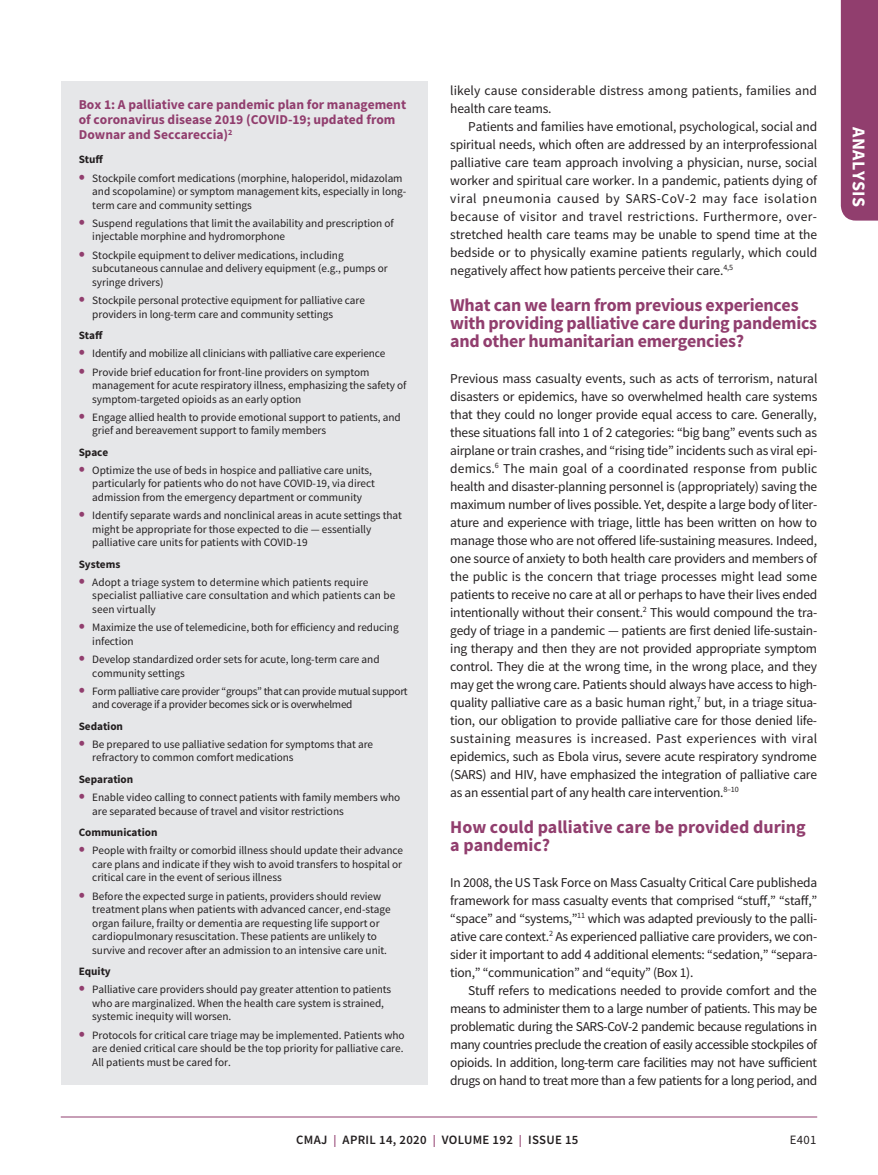
<style>
.page{position:relative;width:878px;height:1175px;background:#fff}
.page>*{position:absolute;margin:0;border:0;box-sizing:border-box;transform-origin:0 0}
.t1{font:700 18px/18px "Source Sans Pro";letter-spacing:-.015em;color:#913e6e}
.t2{font:700 18px "Source Sans Pro";letter-spacing:.025em;color:#fff}
.t3{font:13.5px/18px "Source Sans Pro";letter-spacing:-.02em;color:#231f20;text-align:justify}
.t4{font:700 13.5px/15px "Source Sans Pro";color:#913e6e}
.t5{font:13.5px/18px "Source Sans Pro";letter-spacing:.005em;color:#231f20}
.t6{font:600 12.75px "Source Sans Pro";letter-spacing:.025em;color:#231f20}
.t7{font:12.75px "Source Sans Pro";color:#231f20}
.t8{font:11.25px/13.5px "Source Sans Pro";letter-spacing:-.005em;color:#231f20}
.t9{font:11.25px/13.5px "Source Sans Pro";letter-spacing:-.025em;color:#231f20}
.t10{font:700 11.25px "Source Sans Pro";letter-spacing:-.005em;color:#231f20}
.s1{font-weight:700;font-size:18px;color:#913e6e}
.s2{font-size:12px;color:#913e6e}
</style>
<div class="page">
<div style="left:840px;top:0;width:38px;height:220px;background:#913e6e"></div>
<hr style="left:61px;top:1116px;width:756px;height:1px;background:#913e6e">
<div style="left:61px;top:81px;width:367px;height:1003px;background:#e6e7e9"></div>
<p class="t4" style="left:79px;top:97px;width:329px">Box 1: A palliative care pandemic plan for management of coronavirus disease 2019 (COVID-19; updated from<br>Downar and Seccareccia)<sup>2</sup></p>
<p class="t10" style="left:79px;top:152px;width:26px">Stuff</p>
<p class="t8" style="left:92px;top:171px;width:315px;text-indent:-14px"><span class="s1">•</span> Stockpile comfort medications (morphine, haloperidol, midazolam and scopolamine) or symptom management kits, especially in long&shy;term care and community settings</p>
<p class="t8" style="left:92px;top:216px;width:303px;text-indent:-14px"><span class="s1">•</span> Suspend regulations that limit the availability and prescription of injectable morphine and hydromorphone</p>
<p class="t8" style="left:92px;top:248px;width:297px;text-indent:-14px"><span class="s1">•</span> Stockpile equipment to deliver medications, including subcutaneous cannulae and delivery equipment (e.g., pumps or syringe drivers)</p>
<p class="t8" style="left:92px;top:293px;width:274px;text-indent:-14px"><span class="s1">•</span> Stockpile personal protective equipment for palliative care providers in long-term care and community settings</p>
<p class="t10" style="left:79px;top:327px;width:26px">Staff</p>
<p class="t8" style="left:79px;top:347px;width:308px"><span class="s1">•</span> Identify and mobilize all clinicians with palliative care experience</p>
<p class="t8" style="left:92px;top:365px;width:316px;text-indent:-14px"><span class="s1">•</span> Provide brief education for front-line providers on symptom management for acute respiratory illness, emphasizing the safety of symptom-targeted opioids as an early option</p>
<p class="t8" style="left:92px;top:410px;width:310px;text-indent:-14px"><span class="s1">•</span> Engage allied health to provide emotional support to patients, and grief and bereavement support to family members</p>
<p class="t10" style="left:79px;top:444px;width:31px">Space</p>
<p class="t8" style="left:92px;top:463px;width:284px;text-indent:-14px"><span class="s1">•</span> Optimize the use of beds in hospice and palliative care units, particularly for patients who do not have COVID-19, via direct admission from the emergency department or community</p>
<p class="t8" style="left:92px;top:509px;width:311px;text-indent:-14px"><span class="s1">•</span> Identify separate wards and nonclinical areas in acute settings that might be appropriate for those expected to die — essentially palliative care units for patients with COVID-19</p>
<p class="t10" style="left:79px;top:556px;width:43px">Systems</p>
<p class="t8" style="left:92px;top:575px;width:304px;text-indent:-14px"><span class="s1">•</span> Adopt a triage system to determine which patients require specialist palliative care consultation and which patients can be seen virtually</p>
<p class="t8" style="left:92px;top:620px;width:308px;text-indent:-14px"><span class="s1">•</span> Maximize the use of telemedicine, both for efficiency and reducing infection</p>
<p class="t8" style="left:92px;top:652px;width:289px;text-indent:-14px"><span class="s1">•</span> Develop standardized order sets for acute, long-term care and community settings</p>
<p class="t9" style="left:92px;top:684px;width:317px;text-indent:-14px"><span class="s1">•</span> Form palliative care provider “groups” that can provide mutual support and coverage if a provider becomes sick or is overwhelmed</p>
<p class="t10" style="left:79px;top:718px;width:46px">Sedation</p>
<p class="t8" style="left:92px;top:737px;width:282px;text-indent:-14px"><span class="s1">•</span> Be prepared to use palliative sedation for symptoms that are refractory to common comfort medications</p>
<p class="t10" style="left:79px;top:771px;width:56px">Separation</p>
<p class="t8" style="left:92px;top:790px;width:309px;text-indent:-14px"><span class="s1">•</span> Enable video calling to connect patients with family members who are separated because of travel and visitor restrictions</p>
<p class="t10" style="left:79px;top:824px;width:80px">Communication</p>
<p class="t8" style="left:92px;top:843px;width:312px;text-align:justify;text-indent:-14px"><span class="s1">•</span> People with frailty or comorbid illness should update their advance care plans and indicate if they wish to avoid transfers to hospital or critical care in the event of serious illness</p>
<p class="t8" style="left:92px;top:889px;width:300px;text-indent:-14px"><span class="s1">•</span> Before the expected surge in patients, providers should review treatment plans when patients with advanced cancer, end-stage organ failure, frailty or dementia are requesting life support or cardiopulmonary resuscitation. These patients are unlikely to survive and recover after an admission to an intensive care unit.</p>
<p class="t10" style="left:79px;top:963px;width:33px">Equity</p>
<p class="t8" style="left:92px;top:982px;width:300px;text-indent:-14px"><span class="s1">•</span> Palliative care providers should pay greater attention to patients who are marginalized. When the health care system is strained, systemic inequity will worsen.</p>
<p class="t8" style="left:92px;top:1028px;width:314px;text-align:justify;text-indent:-14px"><span class="s1">•</span> Protocols for critical care triage may be implemented. Patients who are denied critical care should be the top priority for palliative care.<br>All patients must be cared for.</p>
<p class="t5" style="left:450px;top:81px;width:368px">likely cause considerable distress among patients, families and health care teams.</p>
<p class="t3" style="left:450px;top:117px;width:368px;text-indent:18px">Patients and families have emotional, psychological, social and spiritual needs, which often are addressed by an interprofessional palliative care team approach involving a physician, nurse, social worker and spiritual care worker. In a pandemic, patients dying of viral pneumonia caused by SARS-CoV-2 may face isolation because of visitor and travel restrictions. Furthermore, over&shy;stretched health care teams may be unable to spend time at the bedside or to physically examine patients regularly, which could negatively affect how patients perceive their care.<sup>4,5</sup></p>
<h1 class="t1" style="left:450px;top:295px;width:368px">What can we learn from previous experiences with providing palliative care during pandemics and other humanitarian emergencies?</h1>
<p class="t3" style="left:450px;top:369px;width:369px">Previous mass casualty events, such as acts of terrorism, natural disasters or epidemics, have so overwhelmed health care systems that they could no longer provide equal access to care. Generally, these situations fall into 1 of 2 categories: “big bang” events such as airplane or train crashes, and “rising tide” incidents such as viral epi&shy;demics.<sup>6</sup> The main goal of a coordinated response from public health and disaster-planning personnel is (appropriately) saving the maximum number of lives possible. Yet, despite a large body of liter&shy;ature and experience with triage, little has been written on how to manage those who are not offered life-sustaining measures. Indeed, one source of anxiety to both health care providers and members of the public is the concern that triage processes might lead some patients to receive no care at all or perhaps to have their lives ended intentionally without their consent.<sup>2</sup> This would compound the tra&shy;gedy of triage in a pandemic — patients are first denied life-sustain&shy;ing therapy and then they are not provided appropriate symptom control. They die at the wrong time, in the wrong place, and they may get the wrong care. Patients should always have access to high&shy;quality palliative care as a basic human right,<sup>7</sup> but, in a triage situa&shy;tion, our obligation to provide palliative care for those denied life&shy;sustaining measures is increased. Past experiences with viral epidemics, such as Ebola virus, severe acute respiratory syndrome (SARS) and HIV, have emphasized the integration of palliative care as an essential part of any health care intervention.<sup>8–10</sup></p>
<h1 class="t1" style="left:450px;top:817px;width:357px">How could palliative care be provided during a pandemic?</h1>
<p class="t3" style="left:450px;top:873px;width:368px">In 2008, the US Task Force on Mass Casualty Critical Care publisheda framework for mass casualty events that comprised “stuff,” “staff,” “space” and “systems,”<sup>11</sup> which was adapted previously to the palli&shy;ative care context.<sup>2</sup> As experienced palliative care providers, we con&shy;sider it important to add 4 additional elements: “sedation,” “separa&shy;tion,” “communication” and “equity” (Box 1).</p>
<p class="t3" style="left:450px;top:981px;width:368px;text-indent:18px">Stuff refers to medications needed to provide comfort and the means to administer them to a large number of patients. This may be problematic during the SARS-CoV-2 pandemic because regulations in many countries preclude the creation of easily accessible stockpiles of opioids. In addition, long-term care facilities may not have sufficient drugs on hand to treat more than a few patients for a long period, and</p>
<p class="t6" style="left:296px;top:1131px;width:284px">CMAJ <span class="s2">|</span> APRIL 14, 2020 <span class="s2">|</span> VOLUME 192 <span class="s2">|</span> ISSUE 15</p>
<p class="t7" style="left:789px;top:1132px;width:28px">E401</p>
<h1 class="t2" style="left:871px;top:127px;width:81px;rotate:90deg">ANALYSIS</h1>
</div>
